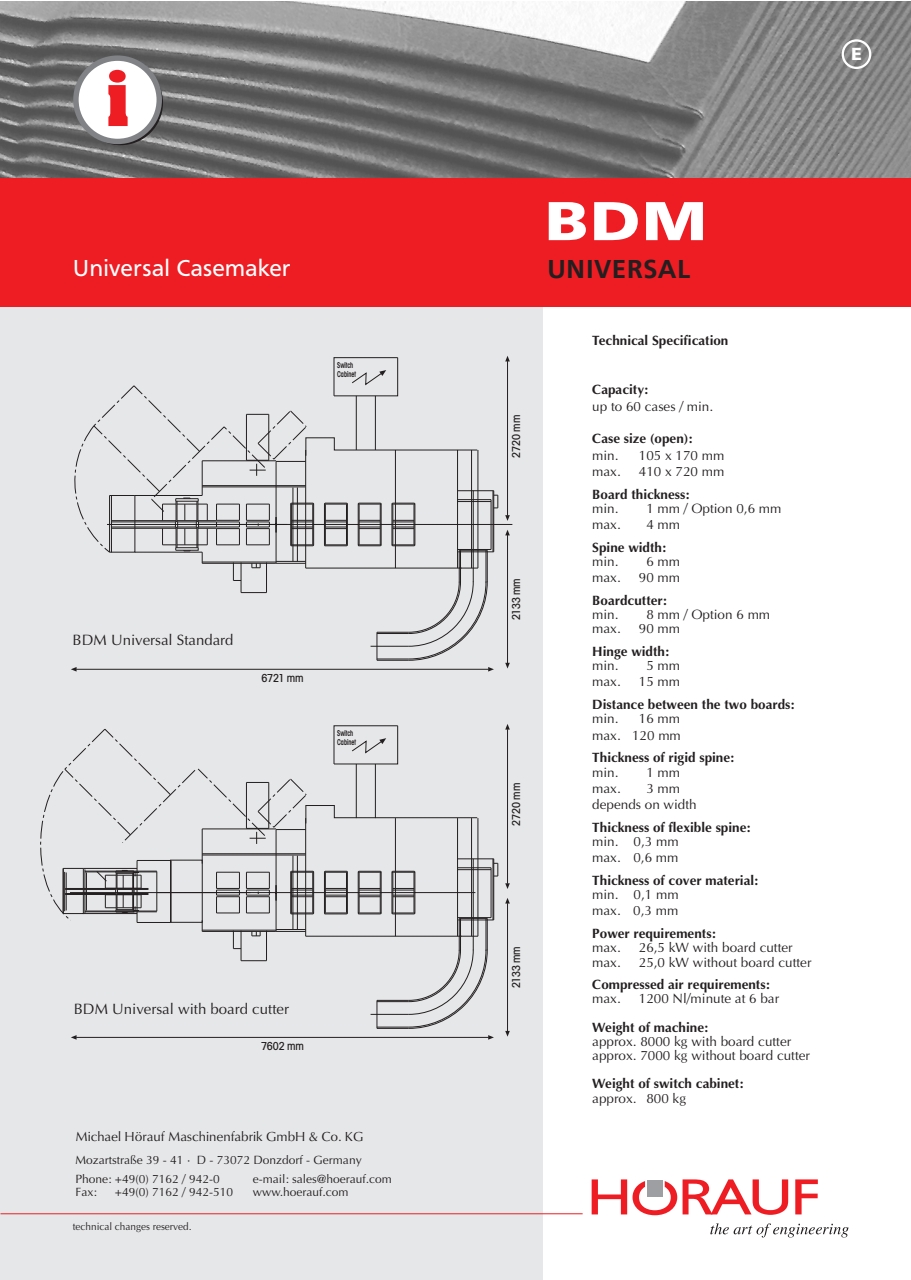
<style>
.page{position:relative;width:911px;height:1280px;background:#fff}
.page>*{position:absolute;margin:0;border:0;box-sizing:border-box;transform-origin:0 0}
.t1{font:700 64.95px "Aachen";color:#ee1d23}
.t2{font:700 57px "Frutus T";color:#fff;scale:1.2 1}
.t3{font:500 27px "Frutus T";letter-spacing:.01em;color:#231f20}
.t4{font:24px "Frutus T";color:#fff}
.t5{font:700 18.3px "Frutus T";color:#fff}
.t6{font:15px "Optima";color:#231f20}
.t7{font:13.5px/16.4px "Optima";color:#231f20}
.t8{font:700 13.5px "Optima";color:#231f20}
.t9{font:13.5px "Optus T";color:#231f20}
.t10{font:12px/18.6px "Optima";color:#231f20}
.t11{font:500 condensed 12px "Avant Garde Gothic Itc T";color:#231f20}
.t12{font:10.5px "Optima";color:#231f20;scale:.95 1}
.t13{font:600 condensed 8.7px/9.1px "Avant Garde Gothic Itc T";color:#231f20;scale:.77 1}
</style>
<div class="page">
<div style="left:0;top:3px;width:542px;height:1276px;background:#e6e7e9"></div>
<img style="left:0;top:1px;width:910px;height:177px">
<div style="left:0;top:178px;width:910px;height:128px;background:#ee1d23"></div>
<hr style="left:0;top:1213px;width:582px;height:1px;background:#ee1d23">
<svg style="left:795px;top:1179px;width:22px;height:35px"></svg>
<svg style="left:710px;top:1223px;width:138px;height:14px"></svg>
<svg style="left:591px;top:1179px;width:197px;height:36px"></svg>
<svg style="left:73px;top:55px;width:89px;height:89px;fill:#fff"></svg>
<hr style="left:76px;top:1037px;width:412px;height:1px;background:#231f20">
<svg style="left:71px;top:1035px;width:6px;height:4px"></svg>
<svg style="left:488px;top:1035px;width:6px;height:4px"></svg>
<hr style="left:507px;top:729px;width:1px;height:154px;background:#231f20">
<svg style="left:505px;top:883px;width:5px;height:6px"></svg>
<svg style="left:505px;top:724px;width:5px;height:5px"></svg>
<hr style="left:507px;top:903px;width:1px;height:128px;background:#231f20">
<svg style="left:505px;top:1031px;width:5px;height:5px"></svg>
<svg style="left:505px;top:898px;width:5px;height:5px"></svg>
<hr style="left:76px;top:669px;width:412px;height:1px;background:#231f20">
<svg style="left:71px;top:667px;width:6px;height:4px"></svg>
<svg style="left:488px;top:667px;width:6px;height:4px"></svg>
<hr style="left:507px;top:361px;width:1px;height:154px;background:#231f20">
<svg style="left:505px;top:515px;width:5px;height:6px"></svg>
<svg style="left:505px;top:356px;width:5px;height:5px"></svg>
<hr style="left:507px;top:535px;width:1px;height:128px;background:#231f20">
<svg style="left:505px;top:663px;width:5px;height:5px"></svg>
<svg style="left:505px;top:530px;width:5px;height:5px"></svg>
<hr style="left:193px;top:524px;width:319px;height:1px;background:#231f20">
<svg style="left:74px;top:357px;width:424px;height:304px"></svg>
<div style="left:841px;top:39px;width:30px;height:30px;border:2px solid #fff;border-radius:50%"></div>
<svg style="left:40px;top:725px;width:458px;height:304px"></svg>
<hr style="left:63px;top:868px;width:1px;height:45px;background:#231f20">
<hr style="left:171px;top:860px;width:1px;height:62px;background:#231f20">
<hr style="left:137px;top:860px;width:1px;height:62px;background:#231f20">
<h1 class="t1" style="left:107px;top:70px;width:24px">i</h1>
<h3 class="t4" style="left:73px;top:258px;width:219px">Universal Casemaker</h3>
<p class="t13" style="left:337px;top:361px;width:26px">Switch<br>Cabinet</p>
<p class="t6" style="left:73px;top:634px;width:162px">BDM Universal Standard</p>
<p class="t11" style="left:261px;top:673px;width:44px">6721 mm</p>
<p class="t13" style="left:337px;top:729px;width:26px">Switch<br>Cabinet</p>
<p class="t6" style="left:74px;top:1002px;width:217px">BDM Universal with board cutter</p>
<p class="t11" style="left:261px;top:1041px;width:44px">7602 mm</p>
<p class="t9" style="left:75px;top:1131px;width:289px">Michael Hörauf Maschinenfabrik GmbH &amp; Co. KG</p>
<p class="t10" style="left:75px;top:1152px;width:288px">Mozartstraße 39 - 41 · D - 73072 Donzdorf - Germany<br>Phone: +49(0) 7162 / 942-0</p>
<p class="t10" style="left:253px;top:1170px;width:140px">e-mail: sales@hoerauf.com</p>
<p class="t10" style="left:75px;top:1184px;width:23px">Fax:</p>
<p class="t10" style="left:115px;top:1184px;width:120px">+49(0) 7162 / 942-510</p>
<p class="t10" style="left:253px;top:1184px;width:97px">www.hoerauf.com</p>
<p class="t12" style="left:73px;top:1222px;width:126px">technical changes reserved.</p>
<h3 class="t5" style="left:851px;top:47px;width:12px">E</h3>
<p class="t11" style="left:512px;top:457px;width:44px;rotate:-90deg">2720 mm</p>
<p class="t11" style="left:512px;top:620px;width:43px;rotate:-90deg">2133 mm</p>
<p class="t11" style="left:512px;top:825px;width:44px;rotate:-90deg">2720 mm</p>
<p class="t11" style="left:512px;top:988px;width:43px;rotate:-90deg">2133 mm</p>
<h2 class="t2" style="left:544px;top:200px;width:137px">BDM</h2>
<h3 class="t3" style="left:547px;top:258px;width:145px">UNIVERSAL</h3>
<p class="t8" style="left:592px;top:335px;width:138px">Technical Specification</p>
<p class="t8" style="left:592px;top:384px;width:57px">Capacity:</p>
<p class="t7" style="left:592px;top:399px;width:122px">up to 60 cases / min.</p>
<p class="t8" style="left:592px;top:433px;width:101px">Case size (open):</p>
<p class="t7" style="left:592px;top:448px;width:28px">min.</p>
<p class="t7" style="left:638px;top:448px;width:87px">105 x 170 mm</p>
<p class="t7" style="left:592px;top:464px;width:30px">max.</p>
<p class="t7" style="left:638px;top:464px;width:87px">410 x 720 mm</p>
<p class="t8" style="left:592px;top:488px;width:98px">Board thickness:</p>
<p class="t7" style="left:592px;top:501px;width:28px">min.</p>
<p class="t7" style="left:646px;top:501px;width:137px">1 mm / Option 0,6 mm</p>
<p class="t7" style="left:592px;top:517px;width:30px">max.</p>
<p class="t7" style="left:646px;top:517px;width:35px">4 mm</p>
<p class="t8" style="left:592px;top:541px;width:75px">Spine width:</p>
<p class="t7" style="left:592px;top:554px;width:28px">min.</p>
<p class="t7" style="left:646px;top:554px;width:35px">6 mm</p>
<p class="t7" style="left:592px;top:571px;width:30px">max.</p>
<p class="t7" style="left:638px;top:571px;width:43px">90 mm</p>
<p class="t8" style="left:592px;top:595px;width:76px">Boardcutter:</p>
<p class="t7" style="left:592px;top:607px;width:28px">min.</p>
<p class="t7" style="left:646px;top:607px;width:125px">8 mm / Option 6 mm</p>
<p class="t7" style="left:592px;top:622px;width:30px">max.</p>
<p class="t7" style="left:638px;top:622px;width:43px">90 mm</p>
<p class="t8" style="left:592px;top:646px;width:78px">Hinge width:</p>
<p class="t7" style="left:592px;top:658px;width:28px">min.</p>
<p class="t7" style="left:646px;top:658px;width:35px">5 mm</p>
<p class="t7" style="left:592px;top:675px;width:30px">max.</p>
<p class="t7" style="left:638px;top:675px;width:43px">15 mm</p>
<p class="t8" style="left:592px;top:699px;width:203px">Distance between the two boards:</p>
<p class="t7" style="left:592px;top:712px;width:28px">min.</p>
<p class="t7" style="left:592px;top:712px;width:90px;text-align:right">16 mm<br>max. 120 mm</p>
<p class="t8" style="left:592px;top:752px;width:143px">Thickness of rigid spine:</p>
<p class="t7" style="left:592px;top:765px;width:28px">min.</p>
<p class="t7" style="left:646px;top:765px;width:35px">1 mm</p>
<p class="t7" style="left:592px;top:781px;width:30px">max.</p>
<p class="t7" style="left:592px;top:781px;width:106px;text-indent:54px">3 mm depends on width</p>
<p class="t8" style="left:592px;top:821px;width:159px">Thickness of flexible spine:</p>
<p class="t7" style="left:592px;top:834px;width:88px">min. 0,3 mm max. 0,6 mm</p>
<p class="t8" style="left:592px;top:874px;width:167px">Thickness of cover material:</p>
<p class="t7" style="left:592px;top:887px;width:88px">min. 0,1 mm max. 0,3 mm</p>
<p class="t8" style="left:592px;top:928px;width:125px">Power requirements:</p>
<p class="t7" style="left:592px;top:941px;width:30px">max.</p>
<p class="t7" style="left:638px;top:941px;width:155px">26,5 kW with board cutter</p>
<p class="t7" style="left:592px;top:955px;width:30px">max.</p>
<p class="t7" style="left:638px;top:955px;width:174px">25,0 kW without board cutter</p>
<p class="t8" style="left:592px;top:979px;width:179px">Compressed air requirements:</p>
<p class="t7" style="left:592px;top:992px;width:30px">max.</p>
<p class="t7" style="left:638px;top:992px;width:142px">1200 Nl/minute at 6 bar</p>
<p class="t8" style="left:592px;top:1021px;width:117px">Weight of machine:</p>
<p class="t7" style="left:592px;top:1035px;width:219px;line-height:14.2px">approx. 8000 kg with board cutter approx. 7000 kg without board cutter</p>
<p class="t8" style="left:592px;top:1078px;width:152px">Weight of switch cabinet:</p>
<p class="t7" style="left:592px;top:1091px;width:95px">approx. 800 kg</p>
</div>
